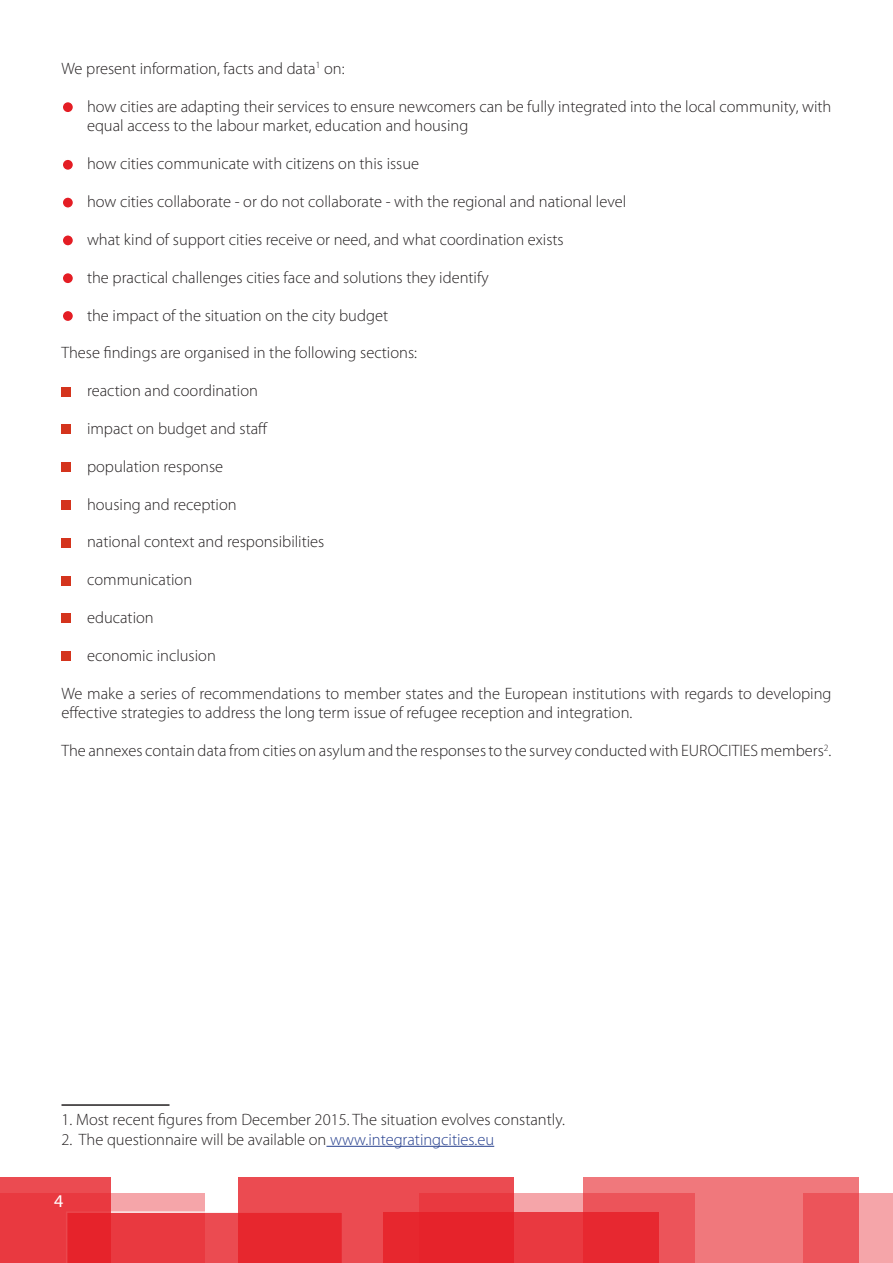
<style>
.page{position:relative;width:893px;height:1263px;background:#fff}
.page>*{position:absolute;margin:0;border:0;box-sizing:border-box;transform-origin:0 0}
.t1{font:18px "Myriad Pro";color:#fff}
.Circle_bullets{font:300 16.5px/19.8px "Myriad Pro";color:#231f20}
.Paragraph{font:300 16.5px/19.8px "Myriad Pro";color:#231f20}
.s1{color:#253f8e}
</style>
<div class="page">
<div style="left:0;top:1193px;width:205px;height:70px;background:#f5a5a9"></div>
<div style="left:420px;top:1193px;width:275px;height:70px;background:#f5a5a9"></div>
<div style="left:803px;top:1193px;width:90px;height:70px;background:#f5a5a9"></div>
<svg style="left:111px;top:1211px;width:127px;height:52px;background:#ea434a"></svg>
<svg style="left:583px;top:1177px;width:276px;height:86px;background:#ee696e"></svg>
<svg style="left:0;top:1177px;width:111px;height:86px;background:#e8373e"></svg>
<svg style="left:238px;top:1177px;width:276px;height:86px;background:#e93e44"></svg>
<svg style="left:384px;top:1212px;width:275px;height:51px;background:#e72a32"></svg>
<hr style="left:62px;top:1104px;width:108px;height:2px;background:#231f20">
<hr style="left:326px;top:1146px;width:168px;height:1px;background:#253f8e">
<div style="left:62px;top:102px;width:12px;height:11px;background:#e41d24;border-radius:50%"></div>
<div style="left:61px;top:101px;width:13px;height:13px;border:2px solid #fff;border-radius:50%"></div>
<div style="left:62px;top:159px;width:12px;height:11px;background:#e41d24;border-radius:50%"></div>
<div style="left:61px;top:158px;width:13px;height:13px;border:2px solid #fff;border-radius:50%"></div>
<div style="left:62px;top:197px;width:12px;height:11px;background:#e41d24;border-radius:50%"></div>
<div style="left:61px;top:196px;width:13px;height:13px;border:2px solid #fff;border-radius:50%"></div>
<div style="left:62px;top:235px;width:12px;height:11px;background:#e41d24;border-radius:50%"></div>
<div style="left:61px;top:234px;width:13px;height:13px;border:2px solid #fff;border-radius:50%"></div>
<div style="left:62px;top:273px;width:12px;height:11px;background:#e41d24;border-radius:50%"></div>
<div style="left:61px;top:272px;width:13px;height:13px;border:2px solid #fff;border-radius:50%"></div>
<div style="left:62px;top:310px;width:12px;height:12px;background:#e41d24;border-radius:50%"></div>
<div style="left:61px;top:310px;width:13px;height:12px;border:2px solid #fff;border-radius:50%"></div>
<div style="left:62px;top:387px;width:8px;height:9px;background:#d4341d"></div>
<div style="left:62px;top:425px;width:8px;height:9px;background:#d4341d"></div>
<div style="left:62px;top:463px;width:8px;height:9px;background:#d4341d"></div>
<div style="left:62px;top:500px;width:8px;height:9px;background:#d4341d"></div>
<div style="left:62px;top:538px;width:8px;height:9px;background:#d4341d"></div>
<div style="left:62px;top:576px;width:8px;height:9px;background:#d4341d"></div>
<div style="left:62px;top:614px;width:8px;height:9px;background:#d4341d"></div>
<div style="left:62px;top:652px;width:8px;height:9px;background:#d4341d"></div>
<p class="Paragraph" style="left:62px;top:58px;width:285px">We present information, facts and data<sup>1</sup> on:</p>
<p class="Circle_bullets" style="left:87px;top:96px;width:746px">how cities are adapting their services to ensure newcomers can be fully integrated into the local community, with equal access to the labour market, education and housing</p>
<p class="Circle_bullets" style="left:87px;top:154px;width:334px">how cities communicate with citizens on this issue</p>
<p class="Circle_bullets" style="left:87px;top:192px;width:541px">how cities collaborate - or do not collaborate - with the regional and national level</p>
<p class="Circle_bullets" style="left:87px;top:229px;width:478px">what kind of support cities receive or need, and what coordination exists</p>
<p class="Circle_bullets" style="left:87px;top:267px;width:403px">the practical challenges cities face and solutions they identify</p>
<p class="Circle_bullets" style="left:87px;top:305px;width:303px">the impact of the situation on the city budget</p>
<p class="Paragraph" style="left:62px;top:343px;width:357px">These findings are organised in the following sections:</p>
<p class="Circle_bullets" style="left:87px;top:381px;width:172px">reaction and coordination</p>
<p class="Circle_bullets" style="left:87px;top:418px;width:183px">impact on budget and staff</p>
<p class="Circle_bullets" style="left:87px;top:456px;width:138px">population response</p>
<p class="Circle_bullets" style="left:87px;top:494px;width:151px">housing and reception</p>
<p class="Circle_bullets" style="left:87px;top:532px;width:239px">national context and responsibilities</p>
<p class="Circle_bullets" style="left:87px;top:570px;width:107px">communication</p>
<p class="Circle_bullets" style="left:87px;top:607px;width:68px">education</p>
<p class="Circle_bullets" style="left:87px;top:645px;width:130px">economic inclusion</p>
<p class="Paragraph" style="left:62px;top:683px;width:771px">We make a series of recommendations to member states and the European institutions with regards to developing effective strategies to address the long term issue of refugee reception and integration.</p>
<p class="Paragraph" style="left:62px;top:741px;width:771px">The annexes contain data from cities on asylum and the responses to the survey conducted with EUROCITIES members<sup>2</sup>.</p>
<p class="Paragraph" style="left:62px;top:1109px;width:505px">1. Most recent figures from December 2015. The situation evolves constantly.</p>
<p class="Paragraph" style="left:62px;top:1129px;width:434px">2. The questionnaire will be available on <span class="s1">www.integratingcities.eu</span></p>
<p class="t1" style="left:54px;top:1189px;width:11px">4</p>
</div>
